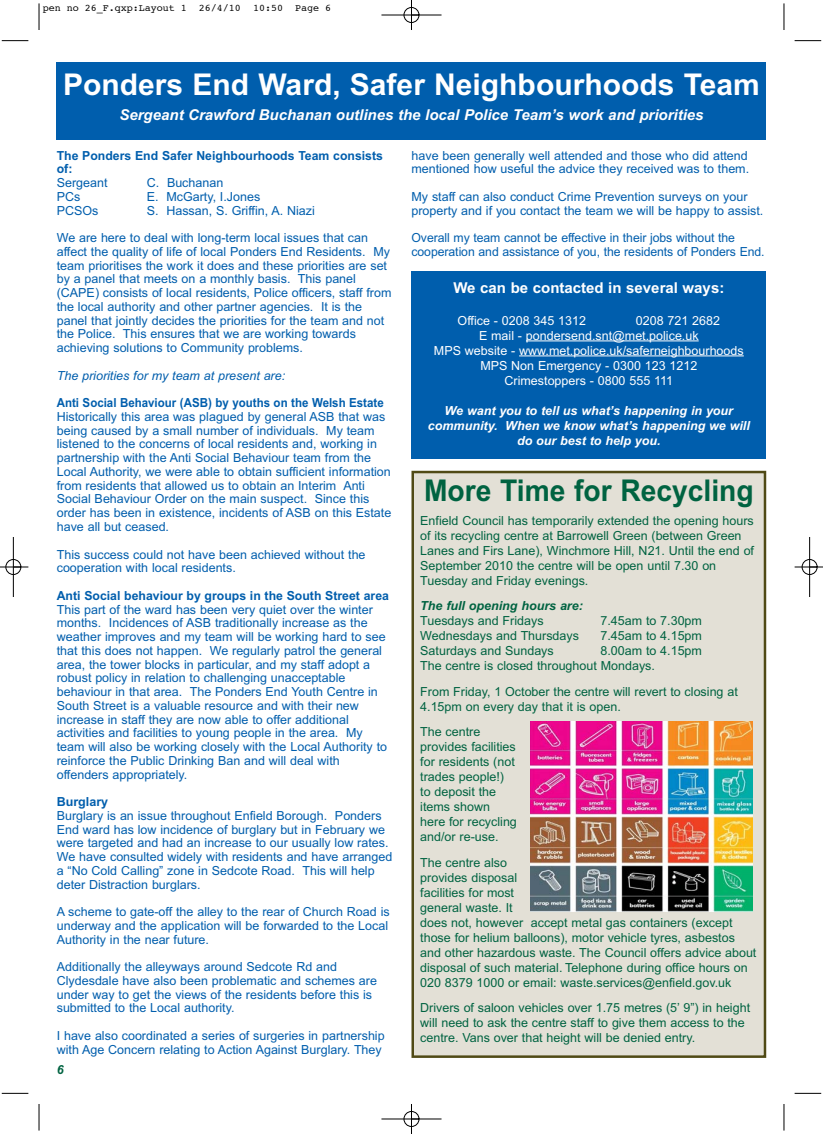
<style>
.page{position:relative;width:823px;height:1134px;background:#fff}
.page>*{position:absolute;margin:0;border:0;box-sizing:border-box;transform-origin:0 0}
.t1{font:700 30px "Arial";color:#fff}
.t2{font:700 30px "Arial";color:#006341;scale:.94 1}
.t3{font:italic 700 15px "Arial";color:#fff}
.t4{font:700 15px "Arial";color:#fff}
.t5{font:12.5px/13.8px "Arial";color:#005ead}
.t6{font:12.5px/15px "Arial";color:#006341}
.t7{font:12.5px "Arial";color:#fff}
.t8{font:700 12.5px/13.8px "Arial";color:#005ead}
.t9{font:italic 700 12.5px/15px "Arial";color:#fff;text-align:center}
.t10{font:700 12.5px "Arial";color:#005ead;scale:.92 1}
.t11{font:italic 12.5px "Arial";color:#005ead}
.t12{font:italic 700 12.5px "Arial";color:#006341}
.t13{font:10px "Courier";color:#000}
</style>
<div class="page">
<div style="left:414px;top:473px;width:349px;height:582px;background:#e3e0d6"></div>
<div style="left:411px;top:471px;width:354px;height:587px;border:2px solid #504a15"></div>
<div style="left:57px;top:62px;width:708px;height:78px;background:#005ead"></div>
<div style="left:411px;top:271px;width:354px;height:188px;background:#005ead"></div>
<hr style="left:525px;top:340px;width:173px;height:1px;background:#fff">
<hr style="left:519px;top:355px;width:224px;height:1px;background:#fff">
<img style="left:530px;top:722px;width:222px;height:189px">
<svg style="left:39px;top:3px;width:1px;height:27px"></svg>
<svg style="left:2px;top:40px;width:26px;height:1px"></svg>
<svg style="left:783px;top:3px;width:1px;height:27px"></svg>
<svg style="left:794px;top:40px;width:26px;height:1px"></svg>
<svg style="left:39px;top:1104px;width:1px;height:26px"></svg>
<svg style="left:2px;top:1093px;width:26px;height:1px"></svg>
<svg style="left:783px;top:1104px;width:1px;height:26px"></svg>
<svg style="left:794px;top:1093px;width:26px;height:1px"></svg>
<div style="left:6px;top:559px;width:15px;height:16px;border:1px solid #fff;border-radius:50%"></div>
<div style="left:801px;top:559px;width:16px;height:16px;border:1px solid #fff;border-radius:50%"></div>
<hr style="left:381px;top:15px;width:60px;height:1px;background:#000">
<hr style="left:381px;top:1118px;width:60px;height:1px;background:#000">
<hr style="left:13px;top:537px;width:1px;height:60px;background:#000">
<hr style="left:808px;top:537px;width:1px;height:60px;background:#000">
<hr style="left:411px;top:0;width:1px;height:30px;background:#000">
<hr style="left:411px;top:1104px;width:1px;height:30px;background:#000">
<svg style="left:0;top:566px;width:28px;height:2px"></svg>
<svg style="left:794px;top:566px;width:28px;height:2px"></svg>
<div style="left:403px;top:7px;width:16px;height:16px;border:1px solid #000;border-radius:50%"></div>
<div style="left:403px;top:1111px;width:16px;height:15px;border:1px solid #000;border-radius:50%"></div>
<div style="left:6px;top:559px;width:15px;height:15px;border:1px solid #000;border-radius:50%"></div>
<div style="left:801px;top:559px;width:15px;height:15px;border:1px solid #000;border-radius:50%"></div>
<p class="t13" style="left:43px;top:4px;width:290px">pen no 26_F.qxp:Layout 1 26/4/10 10:50 Page 6</p>
<h1 class="t1" style="left:63px;top:74px;width:697px">Ponders End Ward, Safer Neighbourhoods Team</h1>
<p class="t3" style="left:119px;top:110px;width:585px">Sergeant Crawford Buchanan outlines the local Police Team’s work and priorities</p>
<p class="t8" style="left:57px;top:150px;width:327px">The Ponders End Safer Neighbourhoods Team consists of:</p>
<p class="t5" style="left:57px;top:177px;width:52px">Sergeant</p>
<p class="t5" style="left:147px;top:177px;width:78px">C. Buchanan</p>
<p class="t5" style="left:57px;top:191px;width:25px">PCs</p>
<p class="t5" style="left:147px;top:191px;width:115px">E. McGarty, I.Jones</p>
<p class="t5" style="left:57px;top:205px;width:43px">PCSOs</p>
<p class="t5" style="left:147px;top:205px;width:169px">S. Hassan, S. Griffin, A. Niazi</p>
<p class="t5" style="left:57px;top:232px;width:336px">We are here to deal with long-term local issues that can affect the quality of life of local Ponders End Residents. My team prioritises the work it does and these priorities are set by a panel that meets on a monthly basis. This panel (CAPE) consists of local residents, Police officers, staff from the local authority and other partner agencies. It is the panel that jointly decides the priorities for the team and not the Police. This ensures that we are working towards achieving solutions to Community problems.</p>
<p class="t11" style="left:57px;top:371px;width:230px">The priorities for my team at present are:</p>
<p class="t10" style="left:57px;top:398px;width:357px">Anti Social Behaviour (ASB) by youths on the Welsh Estate</p>
<p class="t5" style="left:57px;top:411px;width:336px">Historically this area was plagued by general ASB that was being caused by a small number of individuals. My team listened to the concerns of local residents and, working in partnership with the Anti Social Behaviour team from the Local Authority, we were able to obtain sufficient information from residents that allowed us to obtain an Interim Anti Social Behaviour Order on the main suspect. Since this order has been in existence, incidents of ASB on this Estate have all but ceased.</p>
<p class="t5" style="left:57px;top:548px;width:310px">This success could not have been achieved without the cooperation with local residents.</p>
<p class="t8" style="left:57px;top:590px;width:333px">Anti Social behaviour by groups in the South Street area</p>
<p class="t5" style="left:57px;top:603px;width:331px">This part of the ward has been very quiet over the winter months. Incidences of ASB traditionally increase as the weather improves and my team will be working hard to see that this does not happen. We regularly patrol the general area, the tower blocks in particular, and my staff adopt a robust policy in relation to challenging unacceptable behaviour in that area. The Ponders End Youth Centre in South Street is a valuable resource and with their new increase in staff they are now able to offer additional activities and facilities to young people in the area. My team will also be working closely with the Local Authority to reinforce the Public Drinking Ban and will deal with offenders appropriately.</p>
<p class="t8" style="left:57px;top:796px;width:53px">Burglary</p>
<p class="t5" style="left:57px;top:810px;width:337px">Burglary is an issue throughout Enfield Borough. Ponders End ward has low incidence of burglary but in February we were targeted and had an increase to our usually low rates.<br>We have consulted widely with residents and have arranged a “No Cold Calling” zone in Sedcote Road. This will help deter Distraction burglars.</p>
<p class="t5" style="left:57px;top:906px;width:334px">A scheme to gate-off the alley to the rear of Church Road is underway and the application will be forwarded to the Local<br>Authority in the near future.</p>
<p class="t5" style="left:57px;top:961px;width:321px">Additionally the alleyways around Sedcote Rd and Clydesdale have also been problematic and schemes are under way to get the views of the residents before this is submitted to the Local authority.</p>
<p class="t5" style="left:57px;top:1030px;width:329px">I have also coordinated a series of surgeries in partnership with Age Concern relating to Action Against Burglary. They</p>
<p class="t12" style="left:57px;top:1065px;width:8px">6</p>
<p class="t5" style="left:411px;top:150px;width:339px">have been generally well attended and those who did attend mentioned how useful the advice they received was to them.</p>
<p class="t5" style="left:411px;top:191px;width:353px">My staff can also conduct Crime Prevention surveys on your property and if you contact the team we will be happy to assist.</p>
<p class="t5" style="left:411px;top:232px;width:354px">Overall my team cannot be effective in their jobs without the cooperation and assistance of you, the residents of Ponders End.</p>
<p class="t4" style="left:453px;top:283px;width:272px">We can be contacted in several ways:</p>
<p class="t7" style="left:457px;top:316px;width:130px">Office - 0208 345 1312</p>
<p class="t7" style="left:635px;top:316px;width:86px">0208 721 2682</p>
<p class="t7" style="left:478px;top:331px;width:221px">E mail - pondersend.snt@met.police.uk</p>
<p class="t7" style="left:433px;top:346px;width:311px">MPS website - www.met.police.uk/saferneighbourhoods</p>
<p class="t7" style="left:480px;top:361px;width:218px">MPS Non Emergency - 0300 123 1212</p>
<p class="t7" style="left:504px;top:376px;width:170px">Crimestoppers - 0800 555 111</p>
<p class="t9" style="left:427px;top:404px;width:323px">We want you to tell us what’s happening in your community. When we know what’s happening we will do our best to help you.</p>
<h1 class="t2" style="left:424px;top:480px;width:352px">More Time for Recycling</h1>
<p class="t6" style="left:420px;top:514px;width:335px">Enfield Council has temporarily extended the opening hours of its recycling centre at Barrowell Green (between Green Lanes and Firs Lane), Winchmore Hill, N21. Until the end of September 2010 the centre will be open until 7.30 on Tuesday and Friday evenings.</p>
<p class="t12" style="left:420px;top:601px;width:164px">The full opening hours are:</p>
<p class="t6" style="left:420px;top:614px;width:125px">Tuesdays and Fridays</p>
<p class="t6" style="left:600px;top:614px;width:103px">7.45am to 7.30pm</p>
<p class="t6" style="left:420px;top:629px;width:160px">Wednesdays and Thursdays</p>
<p class="t6" style="left:600px;top:629px;width:103px">7.45am to 4.15pm</p>
<p class="t6" style="left:420px;top:644px;width:135px">Saturdays and Sundays</p>
<p class="t6" style="left:420px;top:644px;width:283px;text-indent:180px">8.00am to 4.15pm<br>The centre is closed throughout Mondays.</p>
<p class="t6" style="left:420px;top:685px;width:319px">From Friday, 1 October the centre will revert to closing at<br>4.15pm on every day that it is open.</p>
<p class="t6" style="left:420px;top:725px;width:98px">The centre provides facilities for residents (not trades people!) to deposit the items shown here for recycling and/or re-use.</p>
<p class="t6" style="left:420px;top:856px;width:337px">The centre also<br>provides disposal<br>facilities for most<br>general waste. It<br>does not, however accept metal gas containers (except those for helium balloons), motor vehicle tyres, asbestos and other hazardous waste. The Council offers advice about disposal of such material. Telephone during office hours on 020 8379 1000 or email: waste.services@enfield.gov.uk</p>
<p class="t6" style="left:420px;top:1001px;width:331px">Drivers of saloon vehicles over 1.75 metres (5’ 9”) in height will need to ask the centre staff to give them access to the centre. Vans over that height will be denied entry.</p>
</div>
